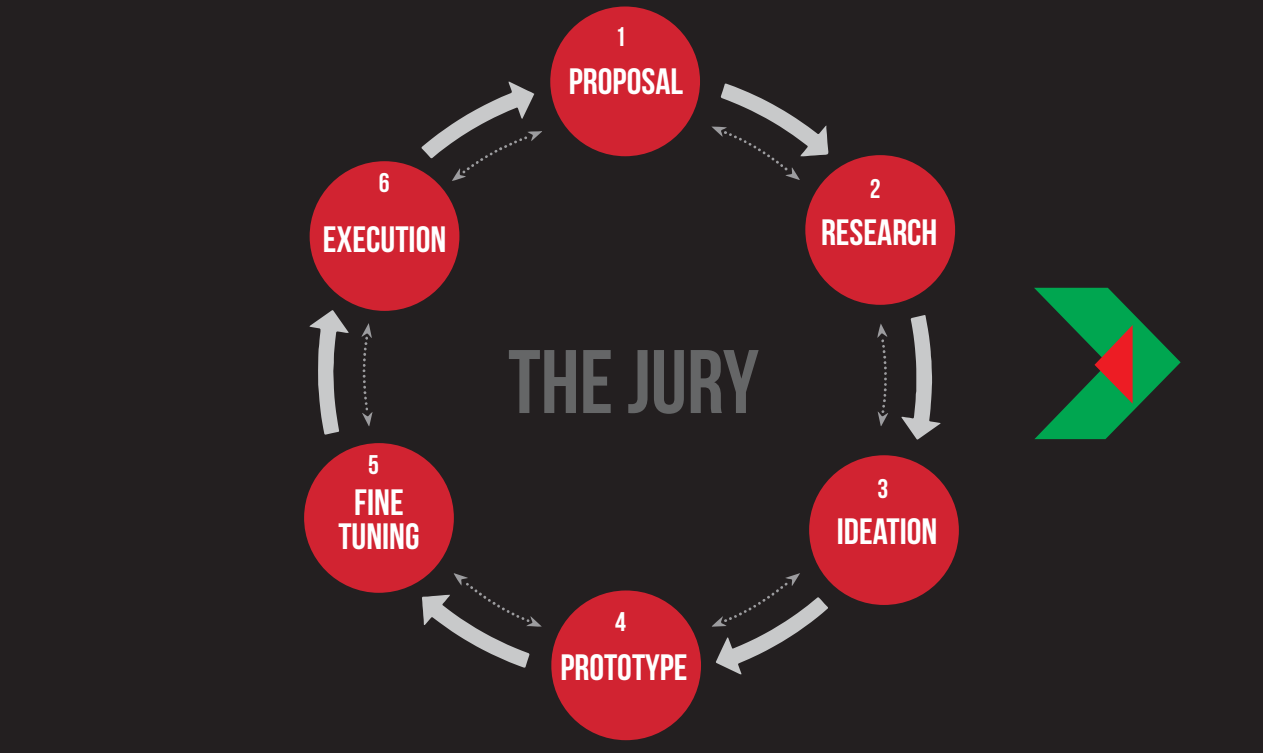
<style>
.page{position:relative;width:1263px;height:756px;background:#fff}
.page>*{position:absolute;margin:0;border:0;box-sizing:border-box;transform-origin:0 0}
.t1{font:700 90px "Bebas Neue";color:#656667}
.t2{font:700 36.6px/35px "Bebas Neue";color:#fff;text-align:center}
.t3{font:700 27px "Bebas Neue";color:#fff}
</style>
<div class="page">
<div style="left:0;top:0;width:1263px;height:752px;background:#231f20"></div>
<svg style="left:550px;top:6px;width:150px;height:150px"></svg>
<div style="left:805px;top:155px;width:150px;height:150px;background:#d12331;border-radius:50%"></div>
<div style="left:309px;top:161px;width:150px;height:150px;background:#d12331;border-radius:50%"></div>
<svg style="left:551px;top:590px;width:150px;height:150px"></svg>
<div style="left:809px;top:455px;width:150px;height:150px;background:#d12331;border-radius:50%"></div>
<svg style="left:901px;top:315px;width:40px;height:125px"></svg>
<svg style="left:304px;top:443px;width:238px;height:225px"></svg>
<svg style="left:712px;top:573px;width:116px;height:101px"></svg>
<svg style="left:877px;top:323px;width:11px;height:103px"></svg>
<svg style="left:711px;top:83px;width:118px;height:97px"></svg>
<svg style="left:361px;top:323px;width:12px;height:103px"></svg>
<svg style="left:309px;top:310px;width:40px;height:125px"></svg>
<svg style="left:421px;top:81px;width:121px;height:100px"></svg>
<svg style="left:1034px;top:288px;width:147px;height:151px"></svg>
<p class="t3" style="left:379px;top:168px;width:12px">6</p>
<p class="t2" style="left:323px;top:221px;width:125px">EXECUTION</p>
<p class="t3" style="left:368px;top:450px;width:12px">5</p>
<p class="t2" style="left:338px;top:484px;width:83px">FINE<br>TUNING</p>
<p class="t3" style="left:615px;top:22px;width:12px">1</p>
<p class="t2" style="left:569px;top:63px;width:116px">PROPOSAL</p>
<h1 class="t1" style="left:508px;top:333px;width:252px">THE JURY</h1>
<p class="t3" style="left:615px;top:607px;width:12px">4</p>
<p class="t2" style="left:560px;top:650px;width:129px">PROTOTYPE</p>
<p class="t3" style="left:870px;top:174px;width:12px">2</p>
<p class="t2" style="left:821px;top:214px;width:118px">RESEARCH</p>
<p class="t3" style="left:878px;top:474px;width:12px">3</p>
<p class="t2" style="left:837px;top:514px;width:102px">IDEATION</p>
</div>
